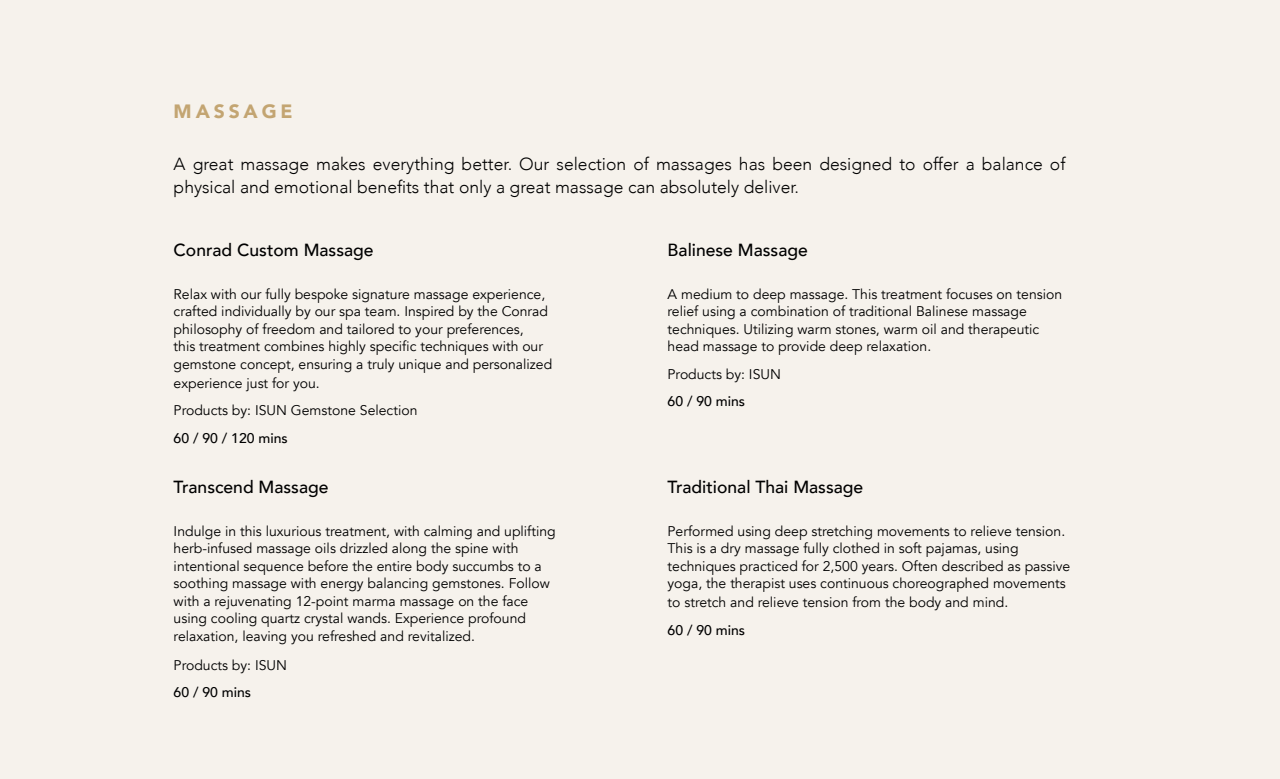
<style>
.page{position:relative;width:1280px;height:779px;background:#f6f2ec}
.page>*{position:absolute;margin:0;border:0;box-sizing:border-box;transform-origin:0 0}
.t1{font:900 19.25px "Avenir";letter-spacing:.2em;color:#c3a572}
.t2{font:300 17.5px/22.8px "Avenir";color:#000}
.t3{font:500 17.5px "Avenir";color:#000}
.t4{font:14px/17.5px "Avenir";color:#000}
.t5{font:500 14px "Avenir";color:#000}
</style>
<div class="page">
<h1 class="t1" style="left:174px;top:95px;width:121px">MASSAGE</h1>
<p class="t2" style="left:174px;top:153px;width:893px">A great massage makes everything better. Our selection of massages has been designed to offer a balance of physical and emotional benefits that only a great massage can absolutely deliver.</p>
<p class="t3" style="left:174px;top:235px;width:202px">Conrad Custom Massage</p>
<p class="t4" style="left:174px;top:285px;width:380px">Relax with our fully bespoke signature massage experience, crafted individually by our spa team. Inspired by the Conrad philosophy of freedom and tailored to your preferences,<br>this treatment combines highly specific techniques with our gemstone concept, ensuring a truly unique and personalized</p>
<p class="t4" style="left:174px;top:370px;width:245px;line-height:27.5px">experience just for you.<br>Products by: ISUN Gemstone Selection</p>
<p class="t5" style="left:174px;top:426px;width:116px">60 / 90 / 120 mins</p>
<p class="t3" style="left:174px;top:472px;width:156px">Transcend Massage</p>
<p class="t4" style="left:174px;top:522px;width:384px">Indulge in this luxurious treatment, with calming and uplifting herb-infused massage oils drizzled along the spine with intentional sequence before the entire body succumbs to a soothing massage with energy balancing gemstones. Follow with a rejuvenating 12-point marma massage on the face using cooling quartz crystal wands. Experience profound relaxation, leaving you refreshed and revitalized.</p>
<p class="t4" style="left:174px;top:656px;width:115px">Products by: ISUN</p>
<p class="t5" style="left:174px;top:680px;width:79px">60 / 90 mins</p>
<p class="t3" style="left:667px;top:235px;width:142px">Balinese Massage</p>
<p class="t4" style="left:667px;top:285px;width:396px">A medium to deep massage. This treatment focuses on tension relief using a combination of traditional Balinese massage techniques. Utilizing warm stones, warm oil and therapeutic head massage to provide deep relaxation.</p>
<p class="t4" style="left:667px;top:365px;width:115px">Products by: ISUN</p>
<p class="t5" style="left:667px;top:389px;width:79px">60 / 90 mins</p>
<p class="t3" style="left:667px;top:472px;width:197px">Traditional Thai Massage</p>
<p class="t4" style="left:667px;top:522px;width:404px">Performed using deep stretching movements to relieve tension.<br>This is a dry massage fully clothed in soft pajamas, using techniques practiced for 2,500 years. Often described as passive yoga, the therapist uses continuous choreographed movements</p>
<p class="t4" style="left:667px;top:594px;width:342px">to stretch and relieve tension from the body and mind.</p>
<p class="t5" style="left:667px;top:618px;width:79px">60 / 90 mins</p>
</div>
